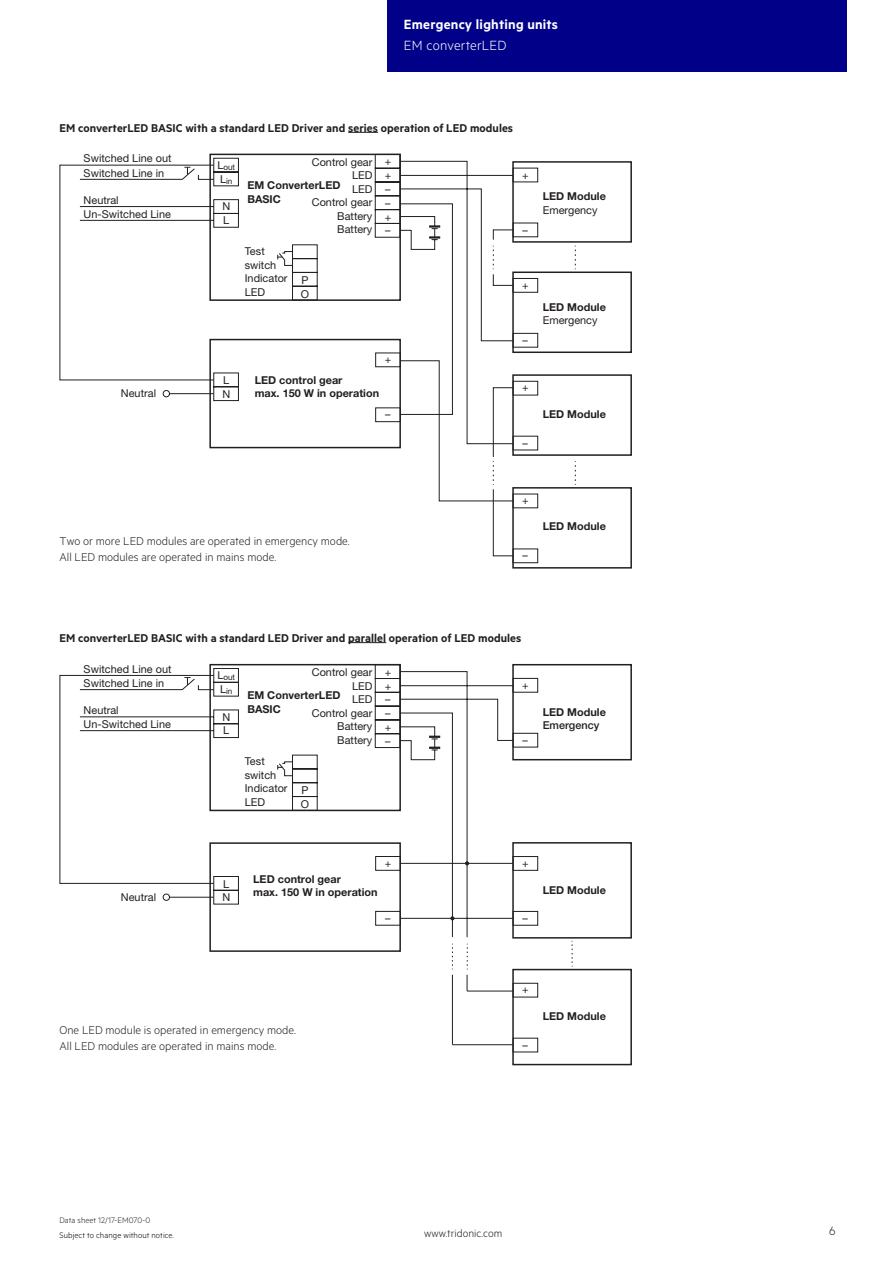
<style>
.page{position:relative;width:893px;height:1263px;background:#fff}
.page>*{position:absolute;margin:0;border:0;box-sizing:border-box;transform-origin:0 0}
.t1{font:15px "Tridonic Metric Print Semi";letter-spacing:.015em;color:#fff}
.t2{font:15px "Tridonic Metric Print Light";letter-spacing:.015em;color:#fff}
.t3{font:13.5px "Tridonic Metric Print Light";color:#231f20}
.t4{font:12.75px/15.3px "Tridonic Metric Print Light";color:#231f20}
.t5{font:12.75px "Tridonic Metric Print Semi";letter-spacing:.005em;color:#231f20}
.t6{font:12px "Tridonic Metric Print Light";letter-spacing:.005em;color:#231f20}
.t7{font:10.95px/13.8px "Helvetica Neue LTW1 G";letter-spacing:.005em;color:#231f20}
.t8{font:700 10.95px/13.8px "Helvetica Neue LTW1 G";color:#231f20}
.t9{font:700 10.8px/13px "Helvetica Neue LTW1 G";color:#231f20}
.t10{font:10.8px "Helvetica Neue LTW1 G";color:#231f20}
.t11{font:500 10.8px "Helvetica Neue LTW1 G";color:#231f20}
.t12{font:9px "Tridonic Metric Print Light";letter-spacing:.01em;color:#000}
.t13{font:9px "Tridonic Metric Print Light";letter-spacing:.005em;color:#231f20}
.t14{font:8.1px/13.8px "Helvetica Neue LTW1 G";color:#231f20;text-align:center}
</style>
<div class="page">
<div style="left:387px;top:0;width:459px;height:72px;background:#008"></div>
<hr style="left:348px;top:132px;width:30px;height:1px;background:#231f20">
<div style="left:209px;top:339px;width:192px;height:109px;background:#fff;border:2px solid #231f20"></div>
<div style="left:512px;top:161px;width:120px;height:82px;border:2px solid #231f20"></div>
<svg style="left:213px;top:154px;width:325px;height:75px"></svg>
<div style="left:512px;top:374px;width:120px;height:82px;border:2px solid #231f20"></div>
<svg style="left:60px;top:161px;width:454px;height:283px"></svg>
<div style="left:512px;top:271px;width:120px;height:82px;background:#fff;border:2px solid #231f20"></div>
<div style="left:512px;top:487px;width:120px;height:82px;border:2px solid #231f20"></div>
<svg style="left:399px;top:229px;width:177px;height:273px"></svg>
<svg style="left:493px;top:380px;width:45px;height:183px"></svg>
<svg style="left:79px;top:157px;width:361px;height:109px"></svg>
<hr style="left:348px;top:642px;width:38px;height:1px;background:#231f20">
<div style="left:512px;top:664px;width:120px;height:96px;border:2px solid #231f20"></div>
<div style="left:512px;top:969px;width:120px;height:96px;border:2px solid #231f20"></div>
<div style="left:512px;top:842px;width:120px;height:96px;background:#fff;border:2px solid #231f20"></div>
<svg style="left:60px;top:674px;width:513px;height:268px"></svg>
<svg style="left:572px;top:944px;width:1px;height:23px"></svg>
<svg style="left:79px;top:668px;width:459px;height:385px"></svg>
<h1 class="t1" style="left:404px;top:15px;width:156px">Emergency lighting units</h1>
<h1 class="t2" style="left:404px;top:37px;width:104px">EM converterLED</h1>
<p class="t5" style="left:60px;top:120px;width:455px">EM converterLED BASIC with a standard LED Driver and series operation of LED modules</p>
<p class="t7" style="left:84px;top:152px;width:89px">Switched Line out</p>
<p class="t7" style="left:84px;top:166px;width:82px">Switched Line in</p>
<p class="t7" style="left:84px;top:193px;width:89px">Neutral<br>Un-Switched Line</p>
<p class="t14" style="left:217px;top:160px;width:19px"><sup>L</sup>out<br><sup>L</sup>in</p>
<p class="t7" style="left:222px;top:199px;width:9px">N<br>L</p>
<p class="t7" style="left:312px;top:155px;width:62px;text-align:right">Control gear<br>LED<br>LED<br>Control gear<br>Battery<br>Battery</p>
<p class="t8" style="left:247px;top:178px;width:95px">EM ConverterLED<br>BASIC</p>
<p class="t7" style="left:245px;top:244px;width:44px">Test switch<br>Indicator<br>LED</p>
<p class="t7" style="left:301px;top:273px;width:10px">P<br>O</p>
<p class="t7" style="left:385px;top:155px;width:8px;text-align:justify">+ + – – + –</p>
<p class="t7" style="left:522px;top:168px;width:8px">+</p>
<p class="t7" style="left:523px;top:223px;width:7px">–</p>
<p class="t7" style="left:522px;top:278px;width:8px">+</p>
<p class="t7" style="left:121px;top:386px;width:37px">Neutral</p>
<p class="t7" style="left:222px;top:373px;width:9px">L<br>N</p>
<p class="t7" style="left:385px;top:352px;width:8px">+</p>
<p class="t9" style="left:255px;top:374px;width:126px">LED control gear<br>max. 150 W in operation</p>
<p class="t7" style="left:385px;top:407px;width:7px">–</p>
<p class="t7" style="left:523px;top:333px;width:7px">–</p>
<p class="t7" style="left:522px;top:380px;width:8px">+</p>
<p class="t7" style="left:523px;top:436px;width:7px">–</p>
<p class="t9" style="left:543px;top:190px;width:65px">LED Module</p>
<p class="t10" style="left:543px;top:203px;width:56px">Emergency</p>
<p class="t9" style="left:543px;top:300px;width:65px">LED Module</p>
<p class="t10" style="left:543px;top:313px;width:56px">Emergency</p>
<p class="t9" style="left:543px;top:408px;width:65px">LED Module</p>
<p class="t4" style="left:60px;top:533px;width:292px">Two or more LED modules are operated in emergency mode.<br>All LED modules are operated in mains mode.</p>
<p class="t7" style="left:522px;top:494px;width:8px">+</p>
<p class="t7" style="left:523px;top:549px;width:7px">–</p>
<p class="t9" style="left:543px;top:520px;width:65px">LED Module</p>
<p class="t5" style="left:60px;top:630px;width:463px">EM converterLED BASIC with a standard LED Driver and parallel operation of LED modules</p>
<p class="t7" style="left:84px;top:662px;width:89px">Switched Line out</p>
<p class="t7" style="left:84px;top:676px;width:82px">Switched Line in</p>
<p class="t7" style="left:84px;top:703px;width:89px">Neutral<br>Un-Switched Line</p>
<p class="t14" style="left:217px;top:671px;width:19px"><sup>L</sup>out<br><sup>L</sup>in</p>
<p class="t7" style="left:222px;top:710px;width:9px">N<br>L</p>
<p class="t7" style="left:312px;top:665px;width:62px;text-align:right">Control gear<br>LED<br>LED<br>Control gear<br>Battery<br>Battery</p>
<p class="t8" style="left:247px;top:688px;width:95px">EM ConverterLED<br>BASIC</p>
<p class="t7" style="left:245px;top:755px;width:44px">Test switch<br>Indicator<br>LED</p>
<p class="t7" style="left:301px;top:783px;width:10px">P<br>O</p>
<p class="t7" style="left:385px;top:665px;width:8px;text-align:justify">+ + – – + –</p>
<p class="t7" style="left:522px;top:678px;width:8px">+</p>
<p class="t7" style="left:523px;top:733px;width:7px">–</p>
<p class="t9" style="left:543px;top:705px;width:65px">LED Module</p>
<p class="t11" style="left:543px;top:718px;width:58px">Emergency</p>
<p class="t7" style="left:121px;top:890px;width:37px">Neutral</p>
<p class="t7" style="left:222px;top:877px;width:9px">L<br>N</p>
<p class="t9" style="left:253px;top:873px;width:126px">LED control gear<br>max. 150 W in operation</p>
<p class="t7" style="left:385px;top:856px;width:8px">+</p>
<p class="t7" style="left:385px;top:911px;width:7px">–</p>
<p class="t7" style="left:522px;top:856px;width:8px">+</p>
<p class="t7" style="left:523px;top:911px;width:7px">–</p>
<p class="t9" style="left:543px;top:883px;width:65px">LED Module</p>
<p class="t4" style="left:60px;top:1022px;width:238px">One LED module is operated in emergency mode.<br>All LED modules are operated in mains mode.</p>
<p class="t7" style="left:522px;top:982px;width:8px">+</p>
<p class="t7" style="left:523px;top:1038px;width:7px">–</p>
<p class="t9" style="left:543px;top:1010px;width:65px">LED Module</p>
<p class="t13" style="left:60px;top:1215px;width:92px">Data sheet 12/17-EM070-0</p>
<p class="t12" style="left:60px;top:1229px;width:116px">Subject to change without notice.</p>
<p class="t6" style="left:424px;top:1227px;width:80px">www.tridonic.com</p>
<p class="t3" style="left:829px;top:1223px;width:8px">6</p>
</div>
